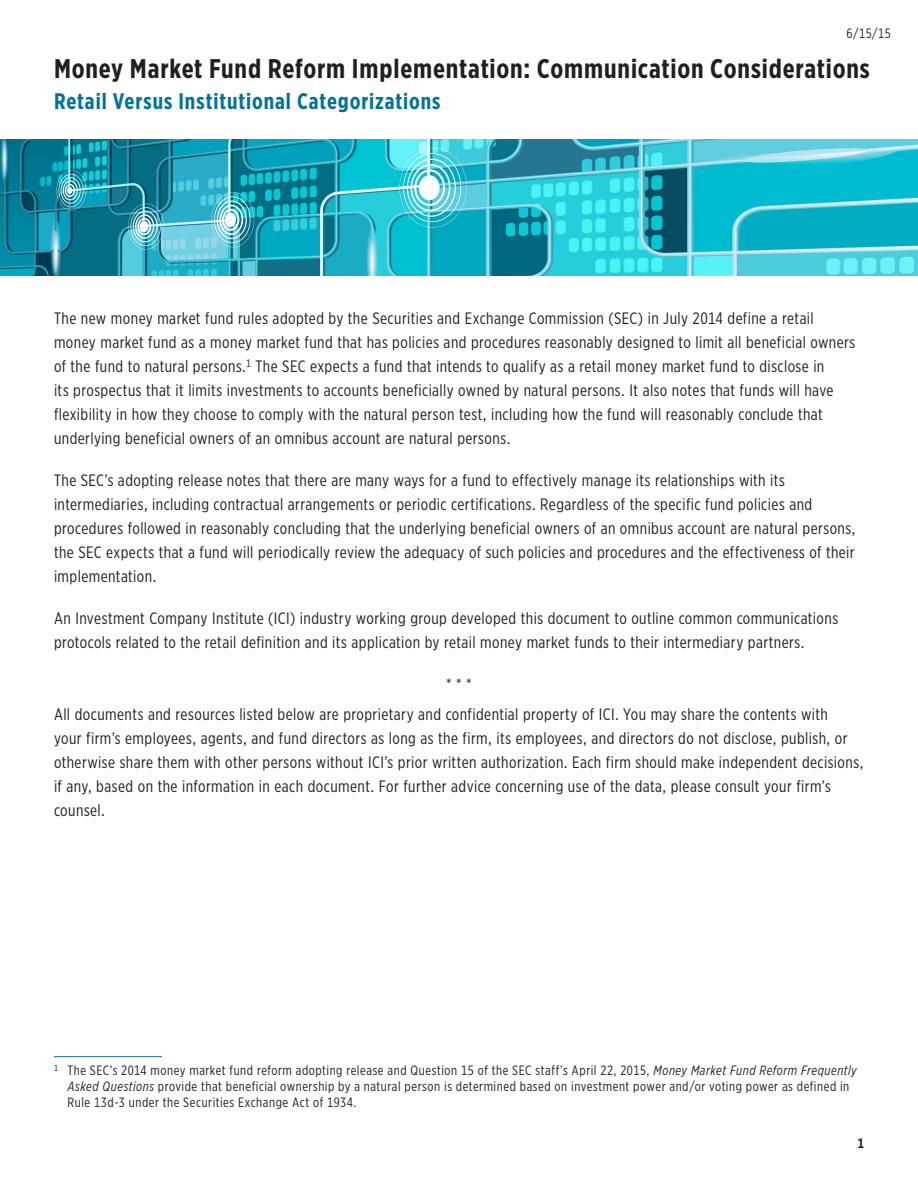
<style>
.page{position:relative;width:918px;height:1188px;background:#fff}
.page>*{position:absolute;margin:0;border:0;box-sizing:border-box;transform-origin:0 0}
.Heading_main{font:700 27px "Gotham X Narrow";letter-spacing:.03em;color:#231f20}
.Heading_sub{font:700 22.5px "Gotham X Narrow";letter-spacing:.04em;color:#007398}
.Text{font:16.5px/24px "Gotham X Narrow";letter-spacing:.025em;color:#231f20}
.Endnotes_w_line{font:13.5px/16.2px "Gotham X Narrow";letter-spacing:.04em;color:#231f20}
.Page_Numbers_-_left{font:700 13.5px "Gotham X Narrow";color:#231f20}
.s1{font-style:italic}
</style>
<div class="page">
<img style="left:0;top:139px;width:918px;height:137px">
<hr style="left:54px;top:1056px;width:108px;height:1px;background:#007398">
<p class="Endnotes_w_line" style="left:847px;top:25px;width:46px">6/15/15</p>
<p class="Heading_main" style="left:54px;top:52px;width:817px">Money Market Fund Reform Implementation: Communication Considerations</p>
<p class="Heading_sub" style="left:54px;top:87px;width:388px">Retail Versus Institutional Categorizations</p>
<p class="Text" style="left:54px;top:306px;width:803px">The new money market fund rules adopted by the Securities and Exchange Commission (SEC) in July 2014 define a retail money market fund as a money market fund that has policies and procedures reasonably designed to limit all beneficial owners of the fund to natural persons.<sup>1</sup> The SEC expects a fund that intends to qualify as a retail money market fund to disclose in<br>its prospectus that it limits investments to accounts beneficially owned by natural persons. It also notes that funds will have flexibility in how they choose to comply with the natural person test, including how the fund will reasonably conclude that underlying beneficial owners of an omnibus account are natural persons.</p>
<p class="Text" style="left:54px;top:468px;width:803px">The SEC’s adopting release notes that there are many ways for a fund to effectively manage its relationships with its intermediaries, including contractual arrangements or periodic certifications. Regardless of the specific fund policies and procedures followed in reasonably concluding that the underlying beneficial owners of an omnibus account are natural persons, the SEC expects that a fund will periodically review the adequacy of such policies and procedures and the effectiveness of their implementation.</p>
<p class="Text" style="left:54px;top:606px;width:786px">An Investment Company Institute (ICI) industry working group developed this document to outline common communications protocols related to the retail definition and its application by retail money market funds to their intermediary partners.</p>
<p class="Text" style="left:446px;top:672px;width:27px">* * *</p>
<p class="Text" style="left:54px;top:702px;width:811px">All documents and resources listed below are proprietary and confidential property of ICI. You may share the contents with<br>your firm’s employees, agents, and fund directors as long as the firm, its employees, and directors do not disclose, publish, or otherwise share them with other persons without ICI’s prior written authorization. Each firm should make independent decisions, if any, based on the information in each document. For further advice concerning use of the data, please consult your firm’s counsel.</p>
<p class="Endnotes_w_line" style="left:68px;top:1062px;width:791px;text-indent:-14px"><sup>1</sup> The SEC’s 2014 money market fund reform adopting release and Question 15 of the SEC staff’s April 22, 2015, <span class="s1">Money Market Fund Reform Frequently<br>Asked Questions</span> provide that beneficial ownership by a natural person is determined based on investment power and/or voting power as defined in<br>Rule 13d-3 under the Securities Exchange Act of 1934.</p>
<p class="Page_Numbers_-_left" style="left:858px;top:1135px;width:8px">1</p>
</div>
